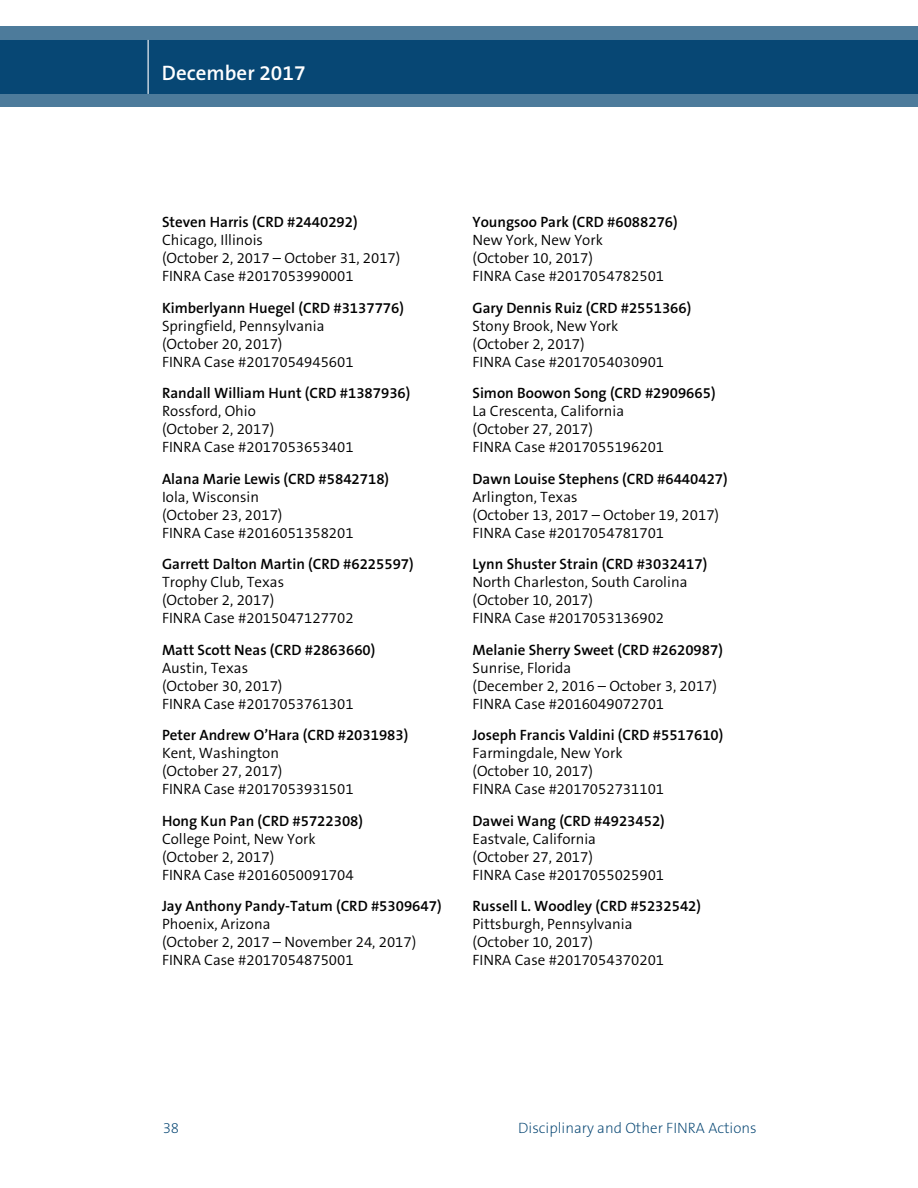
<style>
.page{position:relative;width:918px;height:1188px;background:#fff}
.page>*{position:absolute;margin:0;border:0;box-sizing:border-box;transform-origin:0 0}
.t1{font:600 21px "The Sans B6";color:#fff}
.t2{font:300 15px/18px "The Sans B4";color:#000}
.t3{font:600 15px "The Sans B6";color:#000}
.t4{font:200 15px "The Sans B2";color:#004270}
</style>
<div class="page">
<svg style="left:0;top:26px;width:918px;height:81px;background:#1e5881"></svg>
<hr style="left:148px;top:40px;width:1px;height:54px;background:#fff">
<h1 class="t1" style="left:162px;top:62px;width:145px">December 2017</h1>
<p class="t3" style="left:162px;top:214px;width:197px">Steven Harris (CRD #2440292)</p>
<p class="t2" style="left:162px;top:231px;width:240px">Chicago, Illinois<br>(October 2, 2017 – October 31, 2017)<br>FINRA Case #2017053990001</p>
<p class="t3" style="left:162px;top:299px;width:244px">Kimberlyann Huegel (CRD #3137776)</p>
<p class="t2" style="left:162px;top:317px;width:193px">Springfield, Pennsylvania (October 20, 2017)<br>FINRA Case #2017054945601</p>
<p class="t3" style="left:162px;top:385px;width:250px">Randall William Hunt (CRD #1387936)</p>
<p class="t2" style="left:162px;top:402px;width:193px">Rossford, Ohio<br>(October 2, 2017)<br>FINRA Case #2017053653401</p>
<p class="t3" style="left:162px;top:470px;width:229px">Alana Marie Lewis (CRD #5842718)</p>
<p class="t2" style="left:162px;top:488px;width:193px">Iola, Wisconsin<br>(October 23, 2017)<br>FINRA Case #2016051358201</p>
<p class="t3" style="left:162px;top:556px;width:253px">Garrett Dalton Martin (CRD #6225597)</p>
<p class="t2" style="left:162px;top:573px;width:193px">Trophy Club, Texas<br>(October 2, 2017)<br>FINRA Case #2015047127702</p>
<p class="t3" style="left:162px;top:641px;width:215px">Matt Scott Neas (CRD #2863660)</p>
<p class="t2" style="left:162px;top:659px;width:193px">Austin, Texas<br>(October 30, 2017)<br>FINRA Case #2017053761301</p>
<p class="t3" style="left:162px;top:727px;width:248px">Peter Andrew O’Hara (CRD #2031983)</p>
<p class="t2" style="left:162px;top:744px;width:193px">Kent, Washington<br>(October 27, 2017)<br>FINRA Case #2017053931501</p>
<p class="t3" style="left:162px;top:812px;width:203px">Hong Kun Pan (CRD #5722308)</p>
<p class="t2" style="left:162px;top:830px;width:193px">College Point, New York (October 2, 2017)<br>FINRA Case #2016050091704</p>
<p class="t3" style="left:162px;top:898px;width:281px">Jay Anthony Pandy-Tatum (CRD #5309647)</p>
<p class="t2" style="left:162px;top:915px;width:256px">Phoenix, Arizona<br>(October 2, 2017 – November 24, 2017)<br>FINRA Case #2017054875001</p>
<p class="t3" style="left:472px;top:214px;width:207px">Youngsoo Park (CRD #6088276)</p>
<p class="t2" style="left:472px;top:231px;width:193px">New York, New York<br>(October 10, 2017)<br>FINRA Case #2017054782501</p>
<p class="t3" style="left:472px;top:299px;width:220px">Gary Dennis Ruiz (CRD #2551366)</p>
<p class="t2" style="left:472px;top:317px;width:193px">Stony Brook, New York (October 2, 2017)<br>FINRA Case #2017054030901</p>
<p class="t3" style="left:472px;top:385px;width:245px">Simon Boowon Song (CRD #2909665)</p>
<p class="t2" style="left:472px;top:402px;width:193px">La Crescenta, California (October 27, 2017)<br>FINRA Case #2017055196201</p>
<p class="t3" style="left:472px;top:470px;width:257px">Dawn Louise Stephens (CRD #6440427)</p>
<p class="t2" style="left:472px;top:488px;width:248px">Arlington, Texas<br>(October 13, 2017 – October 19, 2017)<br>FINRA Case #2017054781701</p>
<p class="t3" style="left:472px;top:556px;width:236px">Lynn Shuster Strain (CRD #3032417)</p>
<p class="t2" style="left:472px;top:573px;width:216px">North Charleston, South Carolina (October 10, 2017)<br>FINRA Case #2017053136902</p>
<p class="t3" style="left:472px;top:641px;width:252px">Melanie Sherry Sweet (CRD #2620987)</p>
<p class="t2" style="left:472px;top:659px;width:246px">Sunrise, Florida<br>(December 2, 2016 – October 3, 2017)<br>FINRA Case #2016049072701</p>
<p class="t3" style="left:472px;top:727px;width:252px">Joseph Francis Valdini (CRD #5517610)</p>
<p class="t2" style="left:472px;top:744px;width:193px">Farmingdale, New York (October 10, 2017)<br>FINRA Case #2017052731101</p>
<p class="t3" style="left:472px;top:812px;width:194px">Dawei Wang (CRD #4923452)</p>
<p class="t2" style="left:472px;top:830px;width:193px">Eastvale, California<br>(October 27, 2017)<br>FINRA Case #2017055025901</p>
<p class="t3" style="left:472px;top:898px;width:230px">Russell L. Woodley (CRD #5232542)</p>
<p class="t2" style="left:472px;top:915px;width:193px">Pittsburgh, Pennsylvania (October 10, 2017)<br>FINRA Case #2017054370201</p>
<p class="t4" style="left:163px;top:1120px;width:18px">38</p>
<p class="t4" style="left:518px;top:1120px;width:240px">Disciplinary and Other FINRA Actions</p>
</div>
